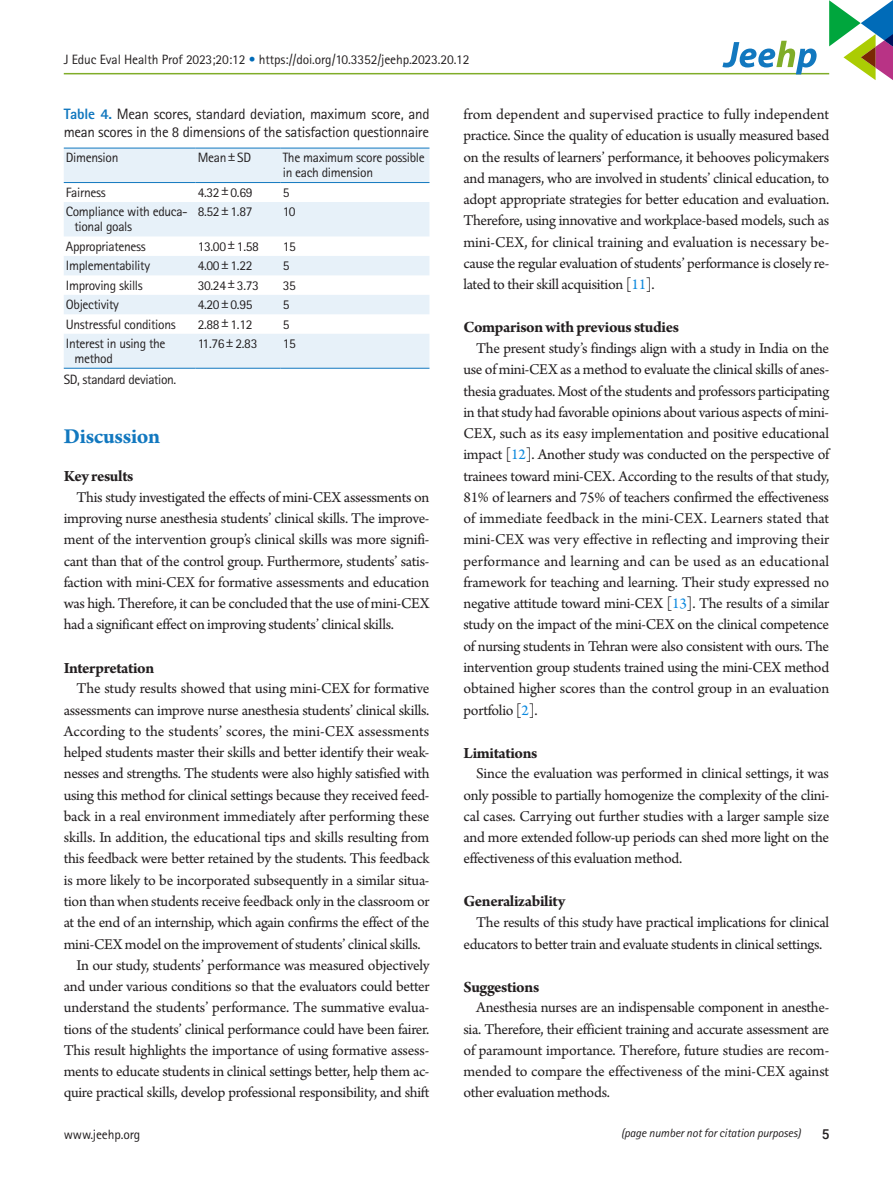
<style>
.page{position:relative;width:893px;height:1191px;background:#fff}
.page>*{position:absolute;margin:0;border:0;box-sizing:border-box;transform-origin:0 0}
.body-title{font:700 22.5px "Arno Pro";letter-spacing:-.015em;color:#1278bf}
.body-sub_title{font:700 16.5px "Arno Pro";letter-spacing:-.025em;color:#231f20}
.body{font:15.75px/21.3px "Arno Pro";letter-spacing:-.02em;color:#231f20;text-align:justify}
.table-caption{font:15px/18px "Rotis Sans Serif Std";letter-spacing:-.02em;color:#231f20}
.tbody{font:13.5px/15px "Rotis Sans Serif Std";letter-spacing:-.025em;color:#231f20}
.table-wrap-foot{font:13.5px "Rotis Sans Serif Std";letter-spacing:-.03em;color:#231f20}
.t1{font:500 13.5px "Roboto";color:#231f20}
.t2{font:italic 12px "Rotis Sans Serif Std";letter-spacing:-.01em;color:#231f20}
.s1{color:#006bb8}
.s2{font-weight:800;color:#1278bf}
.s3{color:#0b88de}
</style>
<div class="page">
<hr style="left:64px;top:73px;width:765px;height:1px;background:#80ad29">
<svg style="left:829px;top:0;width:64px;height:80px"></svg>
<svg style="left:722px;top:41px;width:95px;height:33px"></svg>
<svg style="left:64px;top:149px;width:365px;height:219px;fill:#e7f1f9"></svg>
<hr style="left:64px;top:368px;width:132px;height:1px;background:#1278bf">
<hr style="left:196px;top:368px;width:85px;height:1px;background:#1278bf">
<hr style="left:281px;top:368px;width:148px;height:1px;background:#1278bf">
<hr style="left:64px;top:148px;width:132px;height:1px;background:#1278bf">
<hr style="left:196px;top:148px;width:85px;height:1px;background:#1278bf">
<hr style="left:281px;top:148px;width:148px;height:1px;background:#1278bf">
<hr style="left:64px;top:182px;width:132px;height:1px;background:#1278bf">
<hr style="left:196px;top:182px;width:85px;height:1px;background:#1278bf">
<hr style="left:281px;top:182px;width:148px;height:1px;background:#1278bf">
<p class="tbody" style="left:64px;top:52px;width:407px">J Educ Eval Health Prof 2023;20:12 <span class="s1">•</span> https://doi.org/10.3352/jeehp.2023.20.12</p>
<p class="table-caption" style="left:64px;top:105px;width:367px"><span class="s2">Table 4.</span> Mean scores, standard deviation, maximum score, and mean scores in the 8 dimensions of the satisfaction questionnaire</p>
<p class="tbody" style="left:66px;top:150px;width:54px">Dimension</p>
<p class="tbody" style="left:198px;top:150px;width:55px">Mean±SD</p>
<p class="tbody" style="left:283px;top:150px;width:144px">The maximum score possible in each dimension</p>
<p class="tbody" style="left:66px;top:185px;width:41px">Fairness</p>
<p class="tbody" style="left:198px;top:185px;width:56px">4.32±0.69</p>
<p class="tbody" style="left:283px;top:185px;width:8px">5</p>
<p class="tbody" style="left:74px;top:204px;width:115px;text-indent:-9px">Compliance with educa&shy;tional goals</p>
<p class="tbody" style="left:198px;top:204px;width:56px">8.52±1.87</p>
<p class="tbody" style="left:283px;top:204px;width:14px">10</p>
<p class="tbody" style="left:66px;top:239px;width:81px">Appropriateness</p>
<p class="tbody" style="left:198px;top:239px;width:63px">13.00±1.58</p>
<p class="tbody" style="left:283px;top:239px;width:15px">15</p>
<p class="tbody" style="left:66px;top:258px;width:86px">Implementability</p>
<p class="tbody" style="left:198px;top:258px;width:56px">4.00±1.22</p>
<p class="tbody" style="left:283px;top:258px;width:8px">5</p>
<p class="tbody" style="left:66px;top:278px;width:78px">Improving skills</p>
<p class="tbody" style="left:198px;top:278px;width:63px">30.24±3.73</p>
<p class="tbody" style="left:283px;top:278px;width:15px">35</p>
<p class="tbody" style="left:66px;top:297px;width:55px">Objectivity</p>
<p class="tbody" style="left:198px;top:297px;width:56px">4.20±0.95</p>
<p class="tbody" style="left:283px;top:297px;width:8px">5</p>
<p class="tbody" style="left:66px;top:317px;width:111px">Unstressful conditions</p>
<p class="tbody" style="left:198px;top:317px;width:56px">2.88±1.12</p>
<p class="tbody" style="left:283px;top:317px;width:8px">5</p>
<p class="tbody" style="left:74px;top:336px;width:93px;text-indent:-9px">Interest in using the method</p>
<p class="tbody" style="left:198px;top:336px;width:61px">11.76±2.83</p>
<p class="tbody" style="left:283px;top:336px;width:15px">15</p>
<p class="table-wrap-foot" style="left:64px;top:371px;width:114px">SD, standard deviation.</p>
<p class="body-title" style="left:64px;top:423px;width:98px">Discussion</p>
<p class="body-sub_title" style="left:64px;top:466px;width:71px">Key results</p>
<p class="body" style="left:64px;top:487px;width:367px;text-indent:13px">This study investigated the effects of mini-CEX assessments on improving nurse anesthesia students’ clinical skills. The improve&shy;ment of the intervention group’s clinical skills was more signifi&shy;cant than that of the control group. Furthermore, students’ satis&shy;faction with mini-CEX for formative assessments and education was high. Therefore, it can be concluded that the use of mini-CEX had a significant effect on improving students’ clinical skills.</p>
<p class="body-sub_title" style="left:64px;top:658px;width:92px">Interpretation</p>
<p class="body" style="left:64px;top:678px;width:367px;text-indent:13px">The study results showed that using mini-CEX for formative assessments can improve nurse anesthesia students’ clinical skills.<br>According to the students’ scores, the mini-CEX assessments helped students master their skills and better identify their weak&shy;nesses and strengths. The students were also highly satisfied with using this method for clinical settings because they received feed&shy;back in a real environment immediately after performing these skills. In addition, the educational tips and skills resulting from this feedback were better retained by the students. This feedback is more likely to be incorporated subsequently in a similar situa&shy;tion than when students receive feedback only in the classroom or at the end of an internship, which again confirms the effect of the mini-CEX model on the improvement of students’ clinical skills.</p>
<p class="body" style="left:64px;top:955px;width:367px;text-indent:13px">In our study, students’ performance was measured objectively and under various conditions so that the evaluators could better understand the students’ performance. The summative evalua&shy;tions of the students’ clinical performance could have been fairer.<br>This result highlights the importance of using formative assess&shy;ments to educate students in clinical settings better, help them ac&shy;quire practical skills, develop professional responsibility, and shift</p>
<p class="body" style="left:463px;top:104px;width:367px">from dependent and supervised practice to fully independent practice. Since the quality of education is usually measured based on the results of learners’ performance, it behooves policymakers and managers, who are involved in students’ clinical education, to adopt appropriate strategies for better education and evaluation.<br>Therefore, using innovative and workplace-based models, such as mini-CEX, for clinical training and evaluation is necessary be&shy;cause the regular evaluation of students’ performance is closely re&shy;lated to their skill acquisition [<span class="s3">11</span>].</p>
<p class="body-sub_title" style="left:463px;top:318px;width:217px">Comparison with previous studies</p>
<p class="body" style="left:463px;top:338px;width:367px;text-indent:13px">The present study’s findings align with a study in India on the use of mini-CEX as a method to evaluate the clinical skills of anes&shy;thesia graduates. Most of the students and professors participating in that study had favorable opinions about various aspects of mini-CEX, such as its easy implementation and positive educational impact [<span class="s3">12</span>]. Another study was conducted on the perspective of trainees toward mini-CEX. According to the results of that study, 81% of learners and 75% of teachers confirmed the effectiveness of immediate feedback in the mini-CEX. Learners stated that mini-CEX was very effective in reflecting and improving their performance and learning and can be used as an educational framework for teaching and learning. Their study expressed no negative attitude toward mini-CEX [<span class="s3">13</span>]. The results of a similar study on the impact of the mini-CEX on the clinical competence of nursing students in Tehran were also consistent with ours. The intervention group students trained using the mini-CEX method obtained higher scores than the control group in an evaluation portfolio [<span class="s3">2</span>].</p>
<p class="body-sub_title" style="left:463px;top:743px;width:76px">Limitations</p>
<p class="body" style="left:463px;top:764px;width:367px;text-indent:13px">Since the evaluation was performed in clinical settings, it was only possible to partially homogenize the complexity of the clini&shy;cal cases. Carrying out further studies with a larger sample size and more extended follow-up periods can shed more light on the effectiveness of this evaluation method.</p>
<p class="body-sub_title" style="left:463px;top:892px;width:103px">Generalizability</p>
<p class="body" style="left:463px;top:912px;width:367px;text-indent:13px">The results of this study have practical implications for clinical educators to better train and evaluate students in clinical settings.</p>
<p class="body-sub_title" style="left:463px;top:977px;width:77px">Suggestions</p>
<p class="body" style="left:463px;top:997px;width:367px;text-indent:13px">Anesthesia nurses are an indispensable component in anesthe&shy;sia. Therefore, their efficient training and accurate assessment are of paramount importance. Therefore, future studies are recom&shy;mended to compare the effectiveness of the mini-CEX against other evaluation methods.</p>
<p class="t2" style="left:621px;top:1126px;width:181px">(page number not for citation purposes)</p>
<p class="tbody" style="left:64px;top:1126px;width:78px">www.jeehp.org</p>
<p class="t1" style="left:822px;top:1124px;width:9px">5</p>
</div>
